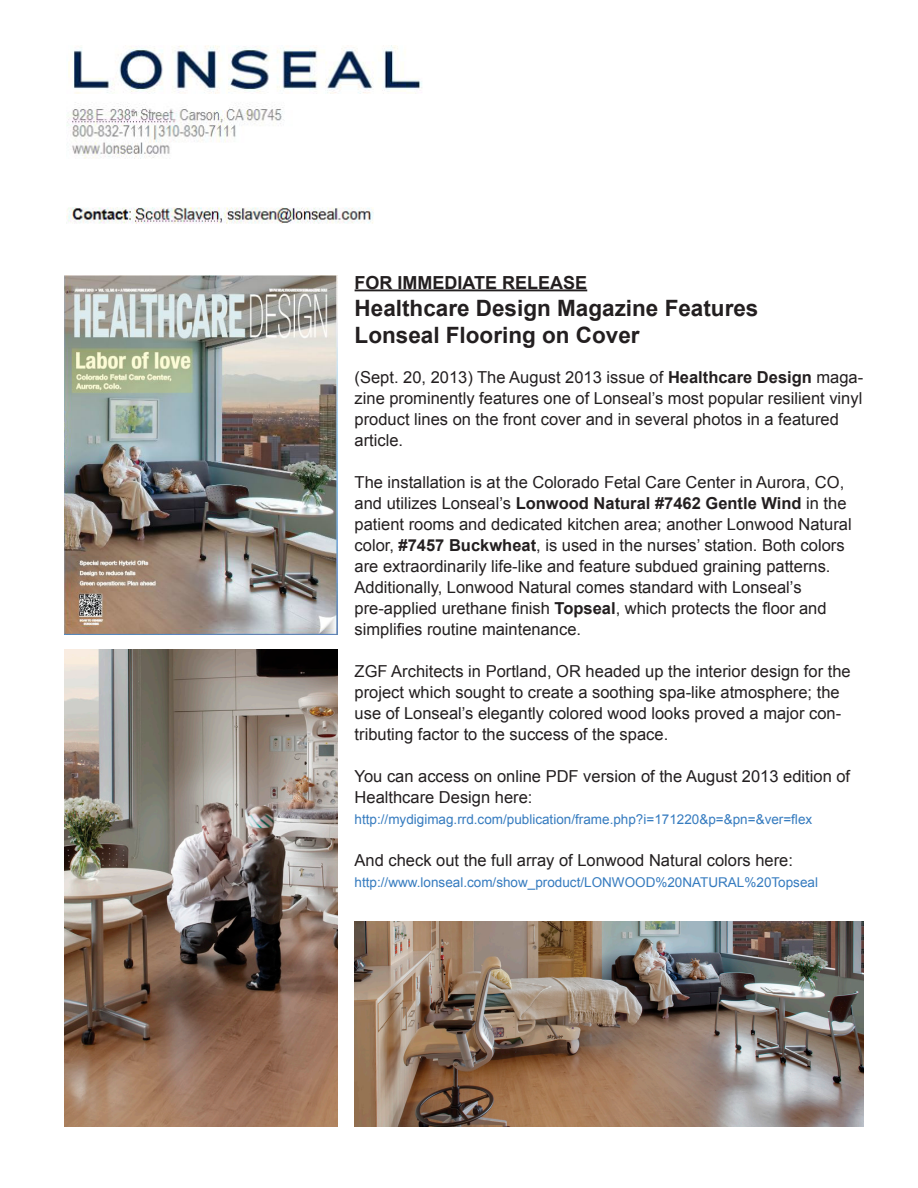
<style>
.page{position:relative;width:918px;height:1188px;background:#fff}
.page>*{position:absolute;margin:0;border:0;box-sizing:border-box;transform-origin:0 0}
.t1{font:700 22.5px "Arial";color:#231f20}
.t2{font:700 18px "Arial";color:#231f20}
.t3{font:16.5px/21px "Arial";color:#231f20}
.t4{font:13.5px "Arial";color:#357bbf}
.s1{font-weight:700}
</style>
<div class="page">
<img style="left:66px;top:45px;width:356px;height:179px">
<img style="left:65px;top:275px;width:273px;height:360px">
<hr style="left:355px;top:289px;width:232px;height:2px;background:#231f20">
<img style="left:65px;top:650px;width:273px;height:477px">
<img style="left:355px;top:922px;width:509px;height:205px">
<p class="t2" style="left:355px;top:270px;width:234px">FOR IMMEDIATE RELEASE</p>
<p class="t1" style="left:355px;top:293px;width:405px">Healthcare Design Magazine Features</p>
<p class="t1" style="left:355px;top:320px;width:287px">Lonseal Flooring on Cover</p>
<p class="t3" style="left:355px;top:367px;width:510px">(Sept. 20, 2013) The August 2013 issue of <span class="s1">Healthcare Design</span> maga&shy;zine prominently features one of Lonseal’s most popular resilient vinyl product lines on the front cover and in several photos in a featured article.</p>
<p class="t3" style="left:355px;top:472px;width:499px">The installation is at the Colorado Fetal Care Center in Aurora, CO, and utilizes Lonseal’s <span class="s1">Lonwood Natural #7462 Gentle Wind</span> in the patient rooms and dedicated kitchen area; another Lonwood Natural color, <span class="s1">#7457 Buckwheat</span>, is used in the nurses’ station. Both colors are extraordinarily life-like and feature subdued graining patterns.</p>
<p class="t3" style="left:355px;top:577px;width:448px">Additionally, Lonwood Natural comes standard with Lonseal’s</p>
<p class="t3" style="left:355px;top:598px;width:474px">pre-applied urethane finish <span class="s1">Topseal</span>, which protects the floor and simplifies routine maintenance.</p>
<p class="t3" style="left:355px;top:661px;width:498px">ZGF Architects in Portland, OR headed up the interior design for the project which sought to create a soothing spa-like atmosphere; the use of Lonseal’s elegantly colored wood looks proved a major con&shy;tributing factor to the success of the space.</p>
<p class="t3" style="left:355px;top:766px;width:497px">You can access on online PDF version of the August 2013 edition of<br>Healthcare Design here:</p>
<p class="t4" style="left:355px;top:810px;width:459px">http://mydigimag.rrd.com/publication/frame.php?i=171220&amp;p=&amp;pn=&amp;ver=flex</p>
<p class="t3" style="left:355px;top:850px;width:440px">And check out the full array of Lonwood Natural colors here:</p>
<p class="t4" style="left:355px;top:873px;width:465px">http://www.lonseal.com/show_product/LONWOOD%20NATURAL%20Topseal</p>
</div>
